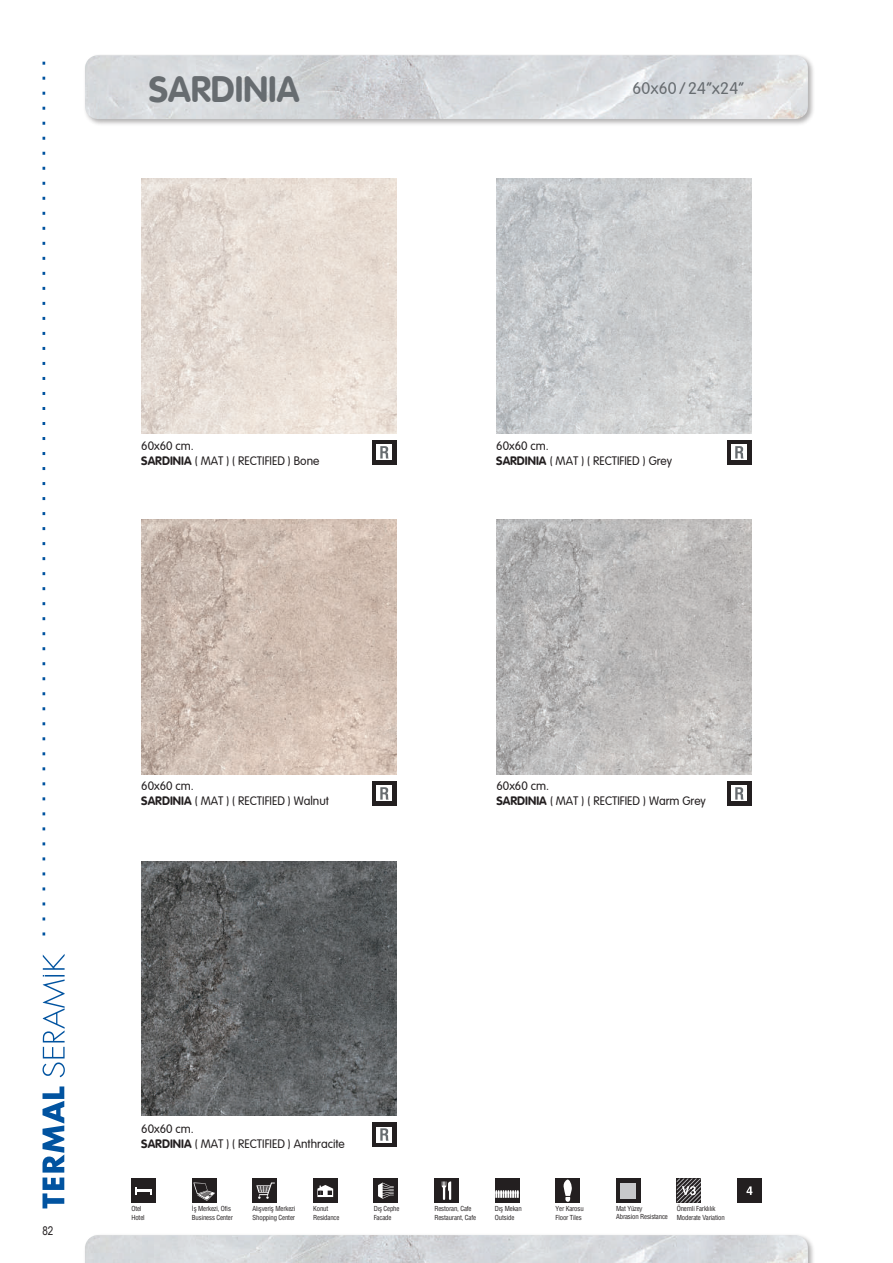
<style>
.page{position:relative;width:893px;height:1263px;background:#fff}
.page>*{position:absolute;margin:0;border:0;box-sizing:border-box;transform-origin:0 0}
.t1{font:36px "Vag Rounded Bold Turk";color:#676c70}
.t2{font:16.5px "Vag Rounded Light Turk";letter-spacing:.02em;color:#676c70}
.t3{font:12px/15px "Vag Rounded Light Turk";color:#231f20}
.t4{font:12px "Arial Narrow";color:#231f20}
.t5{font:6.75px/8.7px "Helvetica Condensed";letter-spacing:-.02em;color:#231f20}
.s1{font-family:"Vag Rounded Bold Turk"}
</style>
<div class="page">
<svg style="left:43px;top:1086px;width:21px;height:122px"></svg>
<svg style="left:43px;top:954px;width:22px;height:123px"></svg>
<svg style="left:43px;top:62px;width:2px;height:873px"></svg>
<div style="left:83px;top:1233px;width:733px;height:30px;background:#231f20;opacity:.35"></div>
<img style="left:85px;top:1235px;width:723px;height:28px">
<div style="left:83px;top:54px;width:733px;height:72px;background:#231f20;opacity:.35"></div>
<img style="left:85px;top:55px;width:723px;height:64px">
<img style="left:141px;top:519px;width:255px;height:255px">
<img style="left:141px;top:179px;width:255px;height:255px">
<img style="left:141px;top:862px;width:255px;height:254px">
<div style="left:372px;top:440px;width:24px;height:24px;background:#231f20"></div>
<div style="left:377px;top:445px;width:15px;height:15px;background:#fff"></div>
<svg style="left:380px;top:446px;width:9px;height:12px"></svg>
<div style="left:372px;top:781px;width:24px;height:24px;background:#231f20"></div>
<div style="left:377px;top:786px;width:15px;height:15px;background:#fff"></div>
<svg style="left:380px;top:787px;width:9px;height:13px"></svg>
<div style="left:372px;top:1122px;width:24px;height:24px;background:#231f20"></div>
<div style="left:377px;top:1127px;width:15px;height:15px;background:#fff"></div>
<svg style="left:380px;top:1128px;width:9px;height:13px"></svg>
<img style="left:497px;top:519px;width:255px;height:255px">
<img style="left:496px;top:179px;width:255px;height:255px">
<div style="left:727px;top:440px;width:24px;height:24px;background:#231f20"></div>
<div style="left:731px;top:445px;width:16px;height:15px;background:#fff"></div>
<svg style="left:735px;top:446px;width:8px;height:12px"></svg>
<div style="left:727px;top:781px;width:24px;height:24px;background:#231f20"></div>
<div style="left:731px;top:786px;width:16px;height:15px;background:#fff"></div>
<svg style="left:735px;top:787px;width:8px;height:13px"></svg>
<div style="left:737px;top:1178px;width:25px;height:25px;background:#231f20"></div>
<svg style="left:746px;top:1186px;width:6px;height:9px"></svg>
<div style="left:192px;top:1178px;width:24px;height:25px;background:#231f20"></div>
<svg style="left:193px;top:1182px;width:22px;height:19px"></svg>
<div style="left:253px;top:1178px;width:24px;height:25px;background:#231f20"></div>
<svg style="left:256px;top:1182px;width:19px;height:17px"></svg>
<div style="left:313px;top:1178px;width:24px;height:25px;background:#231f20"></div>
<svg style="left:317px;top:1185px;width:16px;height:12px"></svg>
<div style="left:374px;top:1178px;width:24px;height:25px;background:#231f20"></div>
<svg style="left:378px;top:1182px;width:16px;height:17px"></svg>
<div style="left:434px;top:1178px;width:25px;height:25px;background:#231f20"></div>
<svg style="left:442px;top:1181px;width:9px;height:19px"></svg>
<div style="left:495px;top:1178px;width:24px;height:25px;background:#231f20"></div>
<svg style="left:495px;top:1190px;width:24px;height:8px"></svg>
<div style="left:556px;top:1178px;width:24px;height:25px;background:#231f20"></div>
<svg style="left:563px;top:1179px;width:9px;height:23px"></svg>
<div style="left:131px;top:1178px;width:25px;height:25px;background:#231f20"></div>
<svg style="left:135px;top:1187px;width:17px;height:7px"></svg>
<svg style="left:677px;top:1178px;width:24px;height:25px"></svg>
<div style="left:616px;top:1178px;width:24px;height:25px;background:#231f20"></div>
<div style="left:620px;top:1183px;width:16px;height:15px;background:#c7c8ca"></div>
<h1 class="t1" style="left:149px;top:68px;width:152px">SARDINIA</h1>
<h2 class="t2" style="left:632px;top:79px;width:113px">60x60/24”x24”</h2>
<h3 class="t3" style="left:141px;top:438px;width:180px">60x60 cm.<br><span class="s1">SARDINIA</span> ( MAT ) ( RECTIFIED ) Bone</h3>
<h3 class="t3" style="left:141px;top:779px;width:189px">60x60 cm.<br><span class="s1">SARDINIA</span> ( MAT ) ( RECTIFIED ) Walnut</h3>
<h3 class="t3" style="left:496px;top:438px;width:177px">60x60 cm.<br><span class="s1">SARDINIA</span> ( MAT ) ( RECTIFIED ) Grey</h3>
<h3 class="t3" style="left:496px;top:779px;width:211px">60x60 cm.<br><span class="s1">SARDINIA</span> ( MAT ) ( RECTIFIED ) Warm Grey</h3>
<h3 class="t4" style="left:43px;top:1223px;width:12px">82</h3>
<h3 class="t3" style="left:141px;top:1121px;width:205px">60x60 cm.<br><span class="s1">SARDINIA</span> ( MAT ) ( RECTIFIED ) Anthracite</h3>
<p class="t5" style="left:131px;top:1205px;width:15px">Otel<br>Hotel</p>
<p class="t5" style="left:677px;top:1204px;width:50px">Önemli Farklılık<br>Moderate Variation</p>
<p class="t5" style="left:192px;top:1204px;width:43px">İş Merkezi, Ofis<br>Business Center</p>
<p class="t5" style="left:253px;top:1204px;width:44px">Alışveriş Merkezi<br>Shopping Center</p>
<p class="t5" style="left:313px;top:1205px;width:28px">Konut<br>Residance</p>
<p class="t5" style="left:374px;top:1204px;width:27px">Dış Cephe<br>Facade</p>
<p class="t5" style="left:434px;top:1205px;width:43px">Restoran, Cafe<br>Restaurant, Cafe</p>
<p class="t5" style="left:495px;top:1204px;width:28px">Dış Mekan<br>Outside</p>
<p class="t5" style="left:556px;top:1205px;width:30px">Yer Karosu<br>Floor Tiles</p>
<p class="t5" style="left:616px;top:1204px;width:53px">Mat Yüzey<br>Abrasion Resistance</p>
</div>
